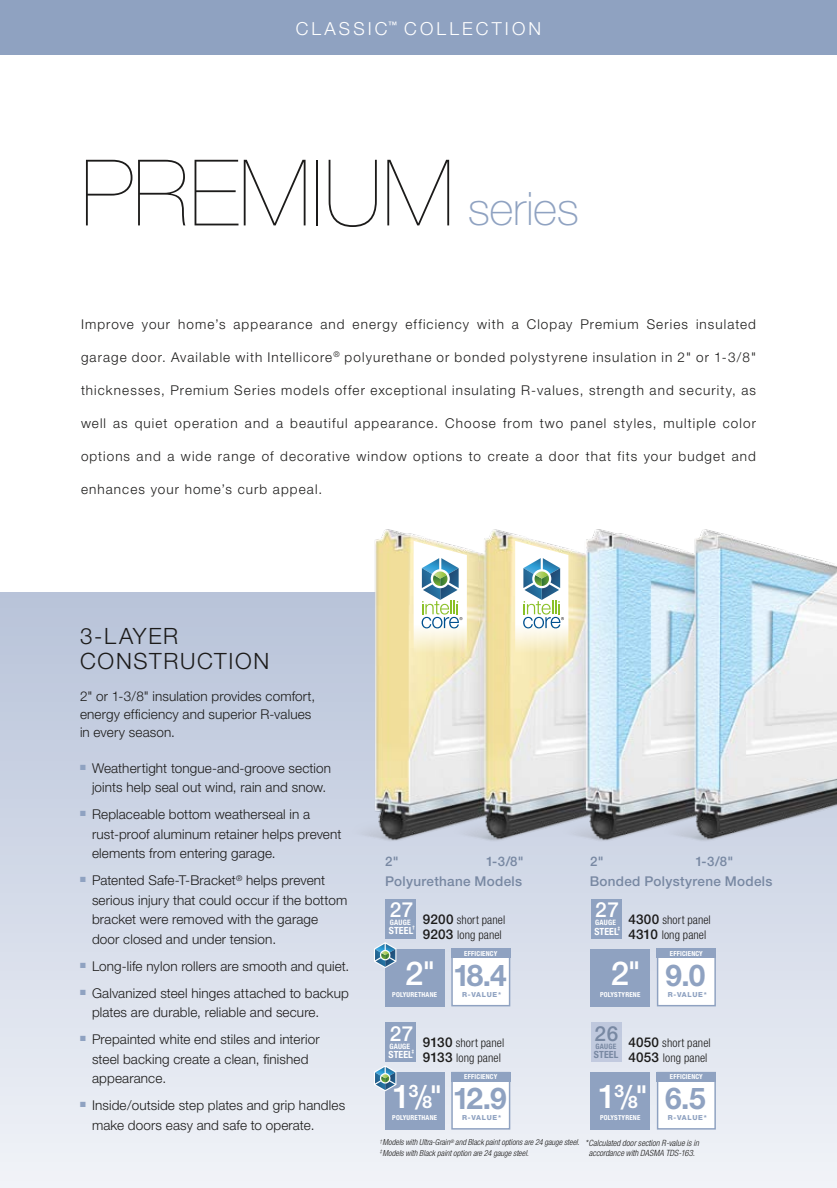
<style>
.page{position:relative;width:837px;height:1188px;background:#fff}
.page>*{position:absolute;margin:0;border:0;box-sizing:border-box;transform-origin:0 0}
.t1{font:200 91.95px "Helvetica Neue";letter-spacing:.005em;color:#1c1b1a}
.t2{font:500 33px "Helvetica Neue";color:#fff}
.t3{font:700 30px "Helvetica Neue";color:#8fa2c1}
.t4{font:300 22.5px/25.5px "Helvetica Neue";letter-spacing:.075em;color:#1c1b1a}
.t5{font:500 20.85px "Helvetica Neue";color:#fff}
.t6{font:500 20.85px "Helvetica Neue";color:#7888a2}
.t7{font:300 18px "Helvetica Neue";letter-spacing:.175em;color:#fff}
.t8{font:700 17.25px "Helvetica Neue";color:#fff}
.t9{font:300 13.5px/19.5px "Helvetica Neue";letter-spacing:.015em;color:#1c1b1a}
.t10{font:300 13.5px "Helvetica Neue";letter-spacing:.08em;color:#1c1b1a}
.t11{font:500 13.5px "Helvetica Neue";letter-spacing:.02em;color:#7888a2}
.t12{font:500 13.2px "Helvetica Neue";color:#7888a2}
.t13{font:300 condensed 12px/14.2px "Helvetica Neue";letter-spacing:.01em;color:#1c1b1a}
.t14{font:700 condensed 9.9px "Helvetica Neue";letter-spacing:.01em;color:#fff}
.t15{font:700 condensed 9.9px "Helvetica Neue";letter-spacing:.01em;color:#7888a2}
.t16{font:italic 300 condensed 8.7px/10.5px "Helvetica Neue";color:#1c1b1a;text-align:center}
.t17{font:italic 300 condensed 8.25px/10.5px "Helvetica Neue";color:#1c1b1a}
.t18{font:700 condensed 7.35px "Helvetica Neue";letter-spacing:.03em;color:#fff}
.t19{font:700 condensed 7.35px "Helvetica Neue";letter-spacing:.03em;color:#7888a2}
.t20{font:700 condensed 6.9px "Helvetica Neue";letter-spacing:.025em;color:#fff}
.t21{font:800 6.9px "Helvetica Neue";letter-spacing:.1em;color:#8fa2c1}
.t22{font:700 condensed 4.8px "Helvetica Neue";color:#fff}
.s1{font-weight:100;font-size:46.2px;color:#8fa2c1}
.s2{font-weight:500;font-stretch:normal;font-size:13.5px}
.s3{font-size:27.6px}
.s4{font-weight:500;font-size:33px}
.s5{font-weight:400;font-size:33px}
.s6{font-weight:500;font-size:27.6px}
</style>
<div class="page">
<div style="left:0;top:592px;width:837px;height:596px;background:linear-gradient(to bottom,#b7c2d9,#f0f2f7)"></div>
<div style="left:0;top:0;width:837px;height:54px;background:#8fa2c1"></div>
<div style="left:385px;top:899px;width:31px;height:40px;background:#8fa2c1"></div>
<div style="left:451px;top:949px;width:59px;height:57px;background:#fff;border:1px solid #8fa2c1"></div>
<div style="left:451px;top:949px;width:59px;height:9px;background:#8fa2c1"></div>
<div style="left:385px;top:949px;width:59px;height:57px;background:#8fa2c1"></div>
<div style="left:385px;top:1022px;width:31px;height:40px;background:#8fa2c1"></div>
<div style="left:451px;top:1072px;width:59px;height:58px;background:#fff;border:1px solid #8fa2c1"></div>
<div style="left:451px;top:1072px;width:59px;height:9px;background:#8fa2c1"></div>
<div style="left:385px;top:1072px;width:59px;height:58px;background:#8fa2c1"></div>
<div style="left:591px;top:899px;width:31px;height:40px;background:#8fa2c1"></div>
<div style="left:657px;top:949px;width:59px;height:57px;background:#fff;border:1px solid #8fa2c1"></div>
<div style="left:657px;top:949px;width:59px;height:9px;background:#8fa2c1"></div>
<div style="left:591px;top:949px;width:59px;height:57px;background:#8fa2c1"></div>
<div style="left:591px;top:1022px;width:31px;height:40px;background:#c1cade"></div>
<div style="left:657px;top:1072px;width:59px;height:58px;background:#fff;border:1px solid #8fa2c1"></div>
<div style="left:657px;top:1072px;width:59px;height:9px;background:#8fa2c1"></div>
<div style="left:591px;top:1072px;width:59px;height:58px;background:#8fa2c1"></div>
<svg style="left:374px;top:942px;width:22px;height:26px"></svg>
<svg style="left:374px;top:1065px;width:22px;height:26px"></svg>
<img style="left:307px;top:529px;width:530px;height:358px">
<svg style="left:414px;top:541px;width:53px;height:113px"></svg>
<svg style="left:515px;top:541px;width:53px;height:113px"></svg>
<h3 class="t7" style="left:296px;top:18px;width:247px">CLASSIC<sup>™</sup> COLLECTION</h3>
<h1 class="t1" style="left:81px;top:140px;width:500px">PREMIUM <span class="s1">series</span></h1>
<p class="t10" style="left:81px;top:316px;width:677px">Improve your home’s appearance and energy efficiency with a Clopay Premium Series insulated</p>
<p class="t10" style="left:81px;top:349px;width:677px">garage door. Available with Intellicore<sup>®</sup> polyurethane or bonded polystyrene insulation in 2" or 1-3/8"</p>
<p class="t10" style="left:81px;top:382px;width:676px">thicknesses, Premium Series models offer exceptional insulating R-values, strength and security, as</p>
<p class="t10" style="left:81px;top:415px;width:676px">well as quiet operation and a beautiful appearance. Choose from two panel styles, multiple color</p>
<p class="t10" style="left:81px;top:448px;width:676px">options and a wide range of decorative window options to create a door that fits your budget and</p>
<p class="t10" style="left:81px;top:481px;width:243px">enhances your home’s curb appeal.</p>
<h3 class="t4" style="left:80px;top:622px;width:191px">3-LAYER<br>CONSTRUCTION</h3>
<p class="t9" style="left:80px;top:687px;width:237px;line-height:18px">2" or 1-3/8" insulation provides comfort, energy efficiency and superior R-values in every season.</p>
<p class="t9" style="left:80px;top:758px;width:253px;text-align:center"><sup>■</sup> Weathertight tongue-and-groove section joints help seal out wind, rain and snow.</p>
<p class="t9" style="left:92px;top:804px;width:251px;text-indent:-12px"><sup>■</sup> Replaceable bottom weatherseal in a rust-proof aluminum retainer helps prevent elements from entering garage.</p>
<p class="t9" style="left:92px;top:870px;width:257px;text-indent:-12px"><sup>■</sup> Patented Safe-T-Bracket<sup>®</sup> helps prevent serious injury that could occur if the bottom bracket were removed with the garage door closed and under tension.</p>
<p class="t9" style="left:80px;top:956px;width:271px"><sup>■</sup> Long-life nylon rollers are smooth and quiet.</p>
<p class="t9" style="left:92px;top:983px;width:258px;text-indent:-12px"><sup>■</sup> Galvanized steel hinges attached to backup plates are durable, reliable and secure.</p>
<p class="t9" style="left:92px;top:1029px;width:229px;text-indent:-12px"><sup>■</sup> Prepainted white end stiles and interior steel backing create a clean, finished appearance.</p>
<p class="t9" style="left:92px;top:1095px;width:255px;text-indent:-12px"><sup>■</sup> Inside/outside step plates and grip handles make doors easy and safe to operate.</p>
<p class="t12" style="left:385px;top:853px;width:15px">2"</p>
<p class="t12" style="left:486px;top:853px;width:39px">1-3/8"</p>
<p class="t12" style="left:696px;top:853px;width:39px">1-3/8"</p>
<p class="t11" style="left:590px;top:873px;width:184px">Bonded Polystyrene Models</p>
<p class="t12" style="left:590px;top:853px;width:15px">2"</p>
<p class="t11" style="left:385px;top:873px;width:138px">Polyurethane Models</p>
<h3 class="t5" style="left:390px;top:898px;width:25px">27</h3>
<p class="t18" style="left:390px;top:918px;width:22px">GAUGE</p>
<p class="t14" style="left:389px;top:925px;width:26px">STEEL</p>
<p class="t22" style="left:412px;top:925px;width:4px">†</p>
<p class="t13" style="left:423px;top:913px;width:84px"><span class="s2">9200</span> short panel<br><span class="s2">9203</span> long panel</p>
<h3 class="t5" style="left:595px;top:898px;width:25px">27</h3>
<p class="t18" style="left:595px;top:918px;width:22px">GAUGE</p>
<p class="t14" style="left:594px;top:925px;width:26px">STEEL</p>
<p class="t22" style="left:618px;top:925px;width:4px">‡</p>
<p class="t13" style="left:628px;top:913px;width:84px"><span class="s2">4300</span> short panel<br><span class="s2">4310</span> long panel</p>
<p class="t20" style="left:464px;top:949px;width:35px">EFFICIENCY</p>
<p class="t20" style="left:670px;top:949px;width:35px">EFFICIENCY</p>
<h2 class="t2" style="left:405px;top:953px;width:31px">2<span class="s3">"</span></h2>
<p class="t20" style="left:392px;top:991px;width:46px">POLYURETHANE</p>
<h3 class="t3" style="left:453px;top:957px;width:55px">18.4</h3>
<p class="t21" style="left:462px;top:991px;width:40px">R-VALUE*</p>
<h2 class="t2" style="left:611px;top:953px;width:31px">2<span class="s3">"</span></h2>
<p class="t20" style="left:600px;top:991px;width:42px">POLYSTYRENE</p>
<h3 class="t3" style="left:666px;top:957px;width:41px">9.0</h3>
<p class="t21" style="left:668px;top:991px;width:40px">R-VALUE*</p>
<h3 class="t5" style="left:390px;top:1021px;width:25px">27</h3>
<p class="t18" style="left:389px;top:1042px;width:22px">GAUGE</p>
<p class="t14" style="left:388px;top:1048px;width:26px">STEEL</p>
<p class="t22" style="left:412px;top:1049px;width:4px">‡</p>
<p class="t13" style="left:423px;top:1036px;width:83px"><span class="s2">9130</span> short panel<br><span class="s2">9133</span> long panel</p>
<h3 class="t6" style="left:595px;top:1021px;width:25px">26</h3>
<p class="t19" style="left:596px;top:1042px;width:22px">GAUGE</p>
<p class="t15" style="left:594px;top:1048px;width:26px">STEEL</p>
<p class="t13" style="left:628px;top:1036px;width:84px"><span class="s2">4050</span> short panel<br><span class="s2">4053</span> long panel</p>
<p class="t20" style="left:464px;top:1073px;width:35px">EFFICIENCY</p>
<p class="t20" style="left:670px;top:1073px;width:35px">EFFICIENCY</p>
<p class="t8" style="left:393px;top:1086px;width:51px"><span class="s4">1</span>3<span class="s5">/</span>8<span class="s6">"</span></p>
<p class="t20" style="left:392px;top:1114px;width:46px">POLYURETHANE</p>
<h3 class="t3" style="left:453px;top:1080px;width:55px">12.9</h3>
<p class="t21" style="left:462px;top:1114px;width:40px">R-VALUE*</p>
<p class="t8" style="left:598px;top:1086px;width:51px"><span class="s4">1</span>3<span class="s5">/</span>8<span class="s6">"</span></p>
<p class="t20" style="left:600px;top:1114px;width:42px">POLYSTYRENE</p>
<h3 class="t3" style="left:665px;top:1080px;width:42px">6.5</h3>
<p class="t21" style="left:668px;top:1114px;width:40px">R-VALUE*</p>
<p class="t17" style="left:380px;top:1137px;width:201px"><sup>†</sup> Models with Ultra-Grain<sup>®</sup> and Black paint options are 24 gauge steel. <sup>‡</sup> Models with Black paint option are 24 gauge steel.</p>
<p class="t16" style="left:585px;top:1137px;width:115px">* Calculated door section R-value is in accordance with DASMA TDS-163.</p>
</div>
